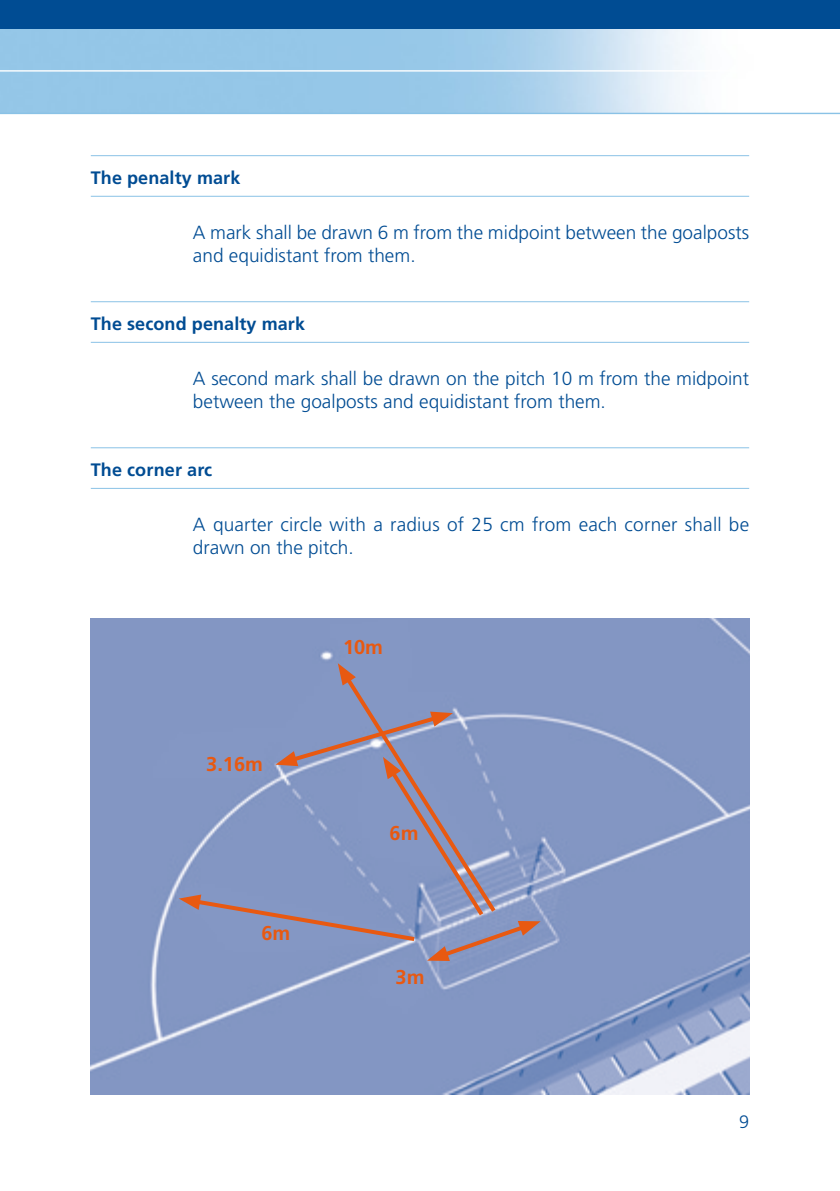
<style>
.page{position:relative;width:840px;height:1191px;background:#fff}
.page>*{position:absolute;margin:0;border:0;box-sizing:border-box;transform-origin:0 0}
.t1{font:700 20px "Frutiger";color:#e85911}
.t2{font:300 19px/23.2px "Frutiger";color:#004c93}
.t3{font:700 18px "Frutiger";letter-spacing:.005em;color:#004c93}
.t4{font:300 18px "Frutiger";color:#004c93}
</style>
<div class="page">
<img style="left:0;top:28px;width:839px;height:85px">
<div style="left:0;top:0;width:839px;height:28px;background:#004c93"></div>
<hr style="left:0;top:70px;width:839px;height:2px;background:#fff">
<hr style="left:0;top:113px;width:839px;height:1px;background:#8ac2e6">
<img style="left:91px;top:618px;width:657px;height:476px">
<svg style="left:179px;top:663px;width:361px;height:298px;background:#8a95bc"></svg>
<hr style="left:91px;top:155px;width:657px;height:1px;background:#8ac2e6">
<hr style="left:91px;top:196px;width:657px;height:1px;background:#8ac2e6">
<hr style="left:91px;top:301px;width:657px;height:1px;background:#8ac2e6">
<hr style="left:91px;top:342px;width:657px;height:1px;background:#8ac2e6">
<hr style="left:91px;top:447px;width:657px;height:1px;background:#8ac2e6">
<hr style="left:91px;top:488px;width:657px;height:1px;background:#8ac2e6">
<p class="t3" style="left:91px;top:170px;width:151px">The penalty mark</p>
<p class="t2" style="left:193px;top:222px;width:557px">A mark shall be drawn 6 m from the midpoint between the goalposts and equidistant from them.</p>
<p class="t3" style="left:91px;top:316px;width:216px">The second penalty mark</p>
<p class="t2" style="left:193px;top:368px;width:557px">A second mark shall be drawn on the pitch 10 m from the midpoint between the goalposts and equidistant from them.</p>
<p class="t3" style="left:91px;top:462px;width:123px">The corner arc</p>
<p class="t2" style="left:193px;top:514px;width:557px">A quarter circle with a radius of 25 cm from each corner shall be drawn on the pitch.</p>
<p class="t1" style="left:206px;top:756px;width:58px">3.16m</p>
<p class="t1" style="left:261px;top:925px;width:30px">6m</p>
<p class="t1" style="left:343px;top:638px;width:42px">10m</p>
<p class="t1" style="left:389px;top:825px;width:30px">6m</p>
<p class="t1" style="left:395px;top:968px;width:30px">3m</p>
<p class="t4" style="left:738px;top:1114px;width:12px">9</p>
</div>
